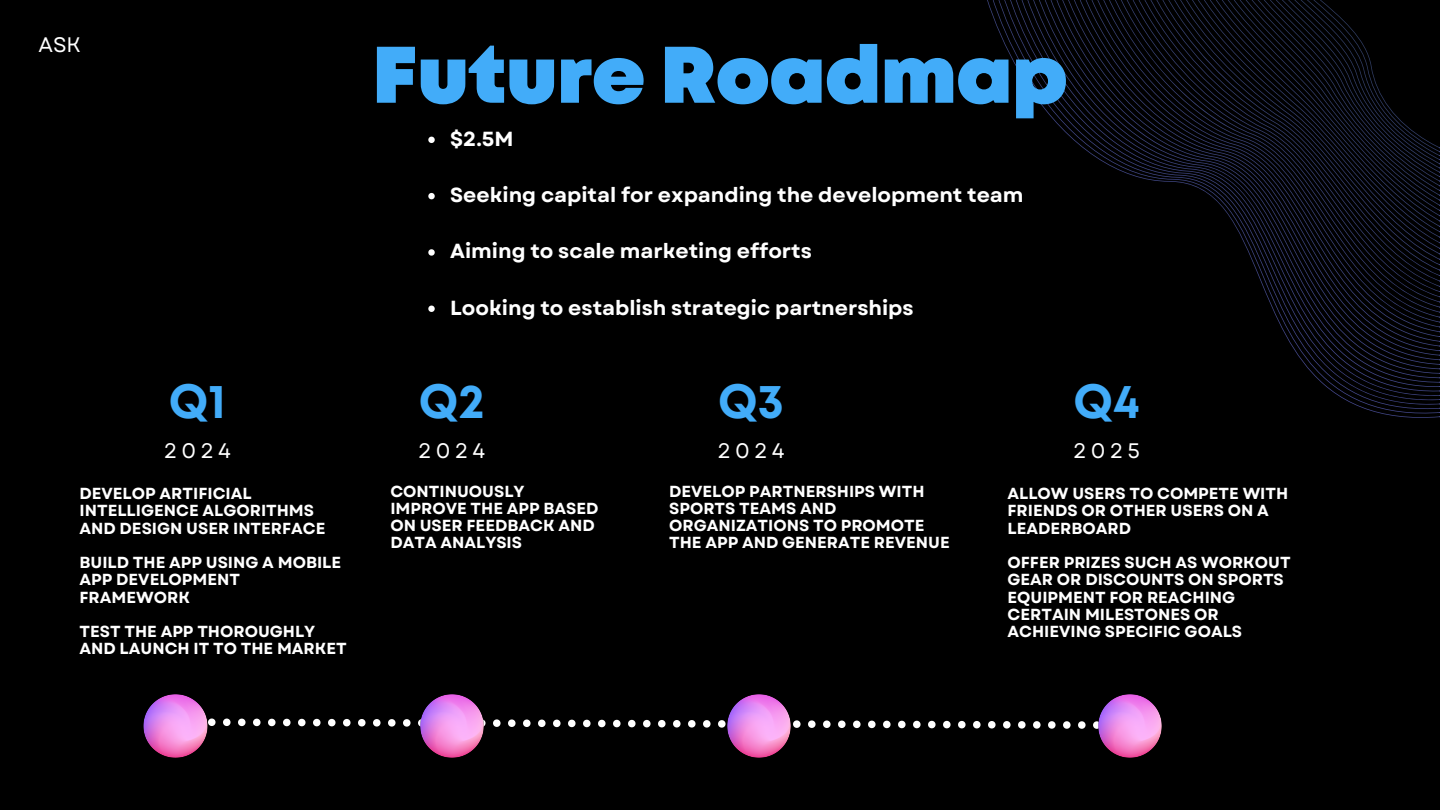
<style>
.page{position:relative;width:1440px;height:810px;background:#000}
.page>*{position:absolute;margin:0;border:0;box-sizing:border-box;transform-origin:0 0}
.t1{font:900 80px "Mont";color:#42acf9}
.t2{font:700 48px "Mont";color:#42acf9}
.t3{font:21px "Garet";letter-spacing:.2em;color:#fff}
.t4{font:700 20.4px "Garet";color:#fff}
.t5{font:700 16px/17.2px "Garet";color:#fff}
</style>
<div class="page">
<svg style="left:208px;top:719px;width:888px;height:10px"></svg>
<img style="left:143px;top:694px;width:65px;height:64px">
<svg style="left:987px;top:0;width:453px;height:418px"></svg>
<svg style="left:428px;top:137px;width:7px;height:6px"></svg>
<svg style="left:428px;top:193px;width:7px;height:6px"></svg>
<svg style="left:428px;top:249px;width:7px;height:7px"></svg>
<svg style="left:428px;top:306px;width:7px;height:6px"></svg>
<img style="left:419px;top:694px;width:66px;height:64px">
<img style="left:725px;top:694px;width:66px;height:64px">
<img style="left:1096px;top:694px;width:66px;height:64px">
<p class="t3" style="left:39px;top:30px;width:44px">ASK</p>
<p class="t1" style="left:373px;top:45px;width:696px">Future Roadmap</p>
<h3 class="t4" style="left:450px;top:124px;width:65px">$2.5M</h3>
<h1 class="t4" style="left:450px;top:180px;width:575px">Seeking capital for expanding the development team</h1>
<p class="t4" style="left:450px;top:236px;width:363px">Aiming to scale marketing efforts</p>
<p class="t4" style="left:450px;top:293px;width:465px">Looking to establish strategic partnerships</p>
<h3 class="t2" style="left:169px;top:383px;width:58px">Q1</h3>
<h2 class="t2" style="left:419px;top:383px;width:67px">Q2</h2>
<h2 class="t2" style="left:718px;top:383px;width:68px">Q3</h2>
<h3 class="t2" style="left:1073px;top:383px;width:68px">Q4</h3>
<h2 class="t3" style="left:164px;top:435px;width:69px">2024</h2>
<p class="t3" style="left:418px;top:435px;width:69px">2024</p>
<h2 class="t3" style="left:718px;top:435px;width:69px">2024</h2>
<h3 class="t3" style="left:1073px;top:435px;width:68px">2025</h3>
<h3 class="t5" style="left:80px;top:485px;width:248px">DEVELOP ARTIFICIAL<br>INTELLIGENCE ALGORITHMS<br>AND DESIGN USER INTERFACE</h3>
<p class="t5" style="left:80px;top:554px;width:263px">BUILD THE APP USING A MOBILE<br>APP DEVELOPMENT<br>FRAMEWORK</p>
<p class="t5" style="left:80px;top:623px;width:269px">TEST THE APP THOROUGHLY<br>AND LAUNCH IT TO THE MARKET</p>
<p class="t5" style="left:390px;top:483px;width:210px">CONTINUOUSLY<br>IMPROVE THE APP BASED<br>ON USER FEEDBACK AND<br>DATA ANALYSIS</p>
<p class="t5" style="left:669px;top:483px;width:282px">DEVELOP PARTNERSHIPS WITH<br>SPORTS TEAMS AND<br>ORGANIZATIONS TO PROMOTE<br>THE APP AND GENERATE REVENUE</p>
<p class="t5" style="left:1008px;top:485px;width:282px">ALLOW USERS TO COMPETE WITH<br>FRIENDS OR OTHER USERS ON A<br>LEADERBOARD</p>
<p class="t5" style="left:1008px;top:554px;width:285px">OFFER PRIZES SUCH AS WORKOUT<br>GEAR OR DISCOUNTS ON SPORTS<br>EQUIPMENT FOR REACHING<br>CERTAIN MILESTONES OR<br>ACHIEVING SPECIFIC GOALS</p>
</div>
